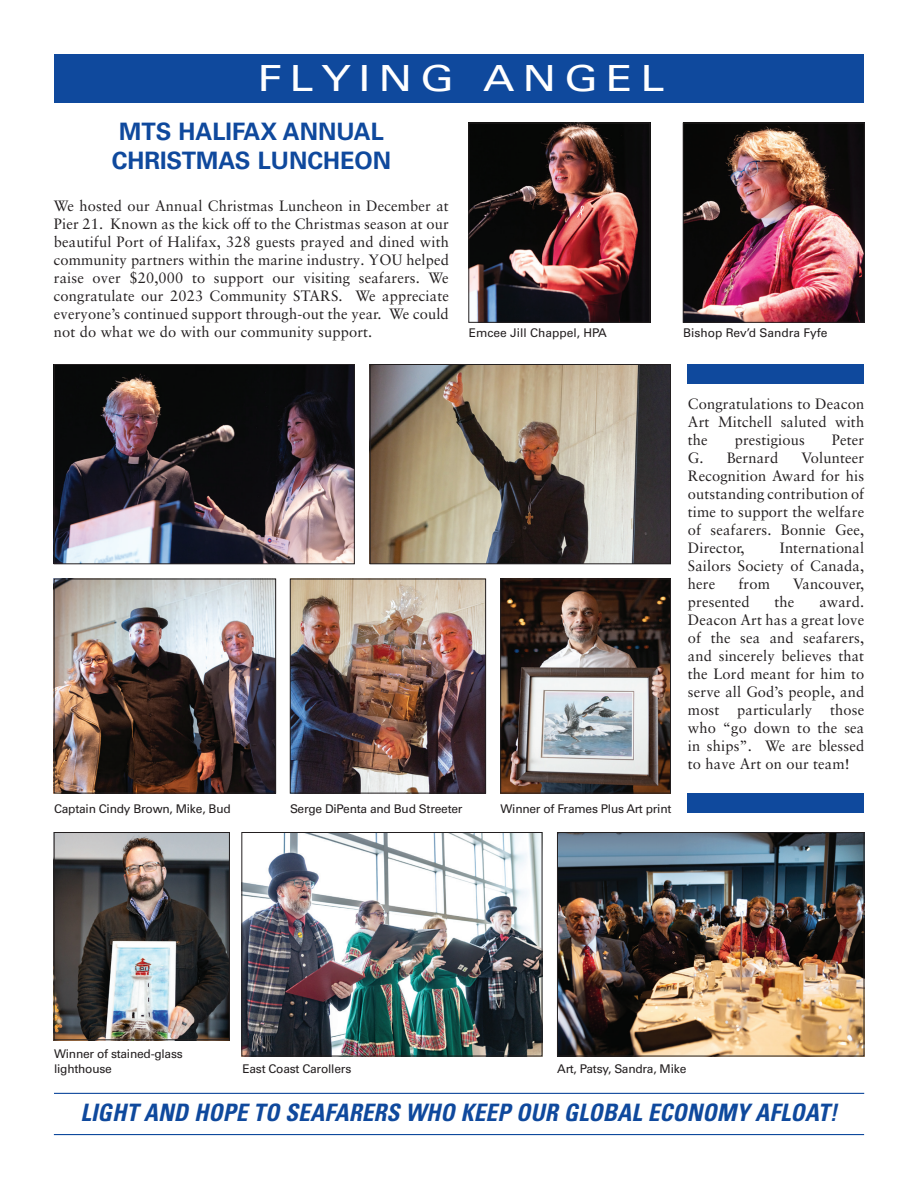
<style>
.page{position:relative;width:918px;height:1188px;background:#fff}
.page>*{position:absolute;margin:0;border:0;box-sizing:border-box;transform-origin:0 0}
.t1{font:36px "Univers LT Std";letter-spacing:.18em;color:#fff;scale:1.21 1}
.t2{font:italic 700 condensed 24px "Univers LT Std";letter-spacing:.005em;color:#0f499d}
.t3{font:700 24px/28.5px "Univers LT Std";color:#0f499d;text-align:center}
.t4{font:15px/18px "Sabon LT Pro";letter-spacing:.01em;color:#231f20;text-align:justify}
.t5{font:12px/15px "Univers LT Std";letter-spacing:-.02em;color:#231f20}
.t6{font:12px "Univers LT Std";color:#231f20}
</style>
<div class="page">
<div style="left:54px;top:54px;width:810px;height:48px;background:#0f499d"></div>
<hr style="left:54px;top:1093px;width:810px;height:1px;background:#0f499d">
<hr style="left:54px;top:1134px;width:810px;height:1px;background:#0f499d">
<img style="left:56px;top:834px;width:172px;height:204px">
<div style="left:54px;top:832px;width:176px;height:208px;border:1px solid #231f20"></div>
<img style="left:244px;top:834px;width:296px;height:220px">
<div style="left:242px;top:832px;width:300px;height:224px;border:1px solid #231f20"></div>
<img style="left:559px;top:834px;width:303px;height:220px">
<div style="left:557px;top:832px;width:307px;height:224px;border:1px solid #231f20"></div>
<img style="left:471px;top:125px;width:177px;height:196px">
<div style="left:469px;top:123px;width:181px;height:200px;border:1px solid #231f20"></div>
<img style="left:56px;top:366px;width:297px;height:196px">
<div style="left:54px;top:364px;width:301px;height:200px;border:1px solid #231f20"></div>
<img style="left:372px;top:366px;width:297px;height:196px">
<div style="left:370px;top:364px;width:301px;height:200px;border:1px solid #231f20"></div>
<img style="left:56px;top:581px;width:218px;height:210px">
<div style="left:54px;top:579px;width:222px;height:214px;border:1px solid #231f20"></div>
<img style="left:292px;top:581px;width:192px;height:210px">
<div style="left:290px;top:579px;width:196px;height:214px;border:1px solid #231f20"></div>
<img style="left:502px;top:581px;width:167px;height:210px">
<div style="left:500px;top:579px;width:171px;height:214px;border:1px solid #231f20"></div>
<img style="left:685px;top:125px;width:178px;height:196px">
<div style="left:683px;top:123px;width:182px;height:200px;border:1px solid #231f20"></div>
<div style="left:688px;top:364px;width:176px;height:20px;background:#0f499d"></div>
<div style="left:688px;top:793px;width:176px;height:20px;background:#0f499d"></div>
<h1 class="t1" style="left:257px;top:57px;width:338px">FLYING ANGEL</h1>
<h2 class="t3" style="left:112px;top:118px;width:281px">MTS HALIFAX ANNUAL<br>CHRISTMAS LUNCHEON</h2>
<p class="t4" style="left:54px;top:197px;width:397px">We hosted our Annual Christmas Luncheon in December at Pier 21. Known as the kick off to the Christmas season at our beautiful Port of Halifax, 328 guests prayed and dined with community partners within the marine industry. YOU helped raise over $20,000 to support our visiting seafarers. We congratulate our 2023 Community STARS. We appreciate everyone’s continued support through-out the year. We could not do what we do with our community support.</p>
<p class="t6" style="left:469px;top:326px;width:140px">Emcee Jill Chappel, HPA</p>
<p class="t6" style="left:683px;top:326px;width:146px">Bishop Rev’d Sandra Fyfe</p>
<p class="t5" style="left:54px;top:801px;width:178px">Captain Cindy Brown, Mike, Bud</p>
<p class="t5" style="left:290px;top:801px;width:174px">Serge DiPenta and Bud Streeter</p>
<p class="t5" style="left:500px;top:801px;width:173px">Winner of Frames Plus Art print</p>
<p class="t4" style="left:688px;top:394px;width:178px">Congratulations to Deacon Art Mitchell saluted with the</p>
<p class="t4" style="left:735px;top:430px;width:72px">prestigious</p>
<p class="t4" style="left:832px;top:430px;width:34px">Peter</p>
<p class="t4" style="left:688px;top:448px;width:92px">G. Bernard</p>
<p class="t4" style="left:688px;top:448px;width:178px;text-indent:113px">Volunteer Recognition Award for his outstanding contribution of time to support the welfare of seafarers. Bonnie Gee, Director,</p>
<p class="t4" style="left:688px;top:538px;width:178px;text-indent:92px">International Sailors Society of Canada, here</p>
<p class="t4" style="left:738px;top:574px;width:33px">from</p>
<p class="t4" style="left:793px;top:574px;width:73px">Vancouver,</p>
<p class="t4" style="left:688px;top:592px;width:63px">presented</p>
<p class="t4" style="left:775px;top:592px;width:21px">the</p>
<p class="t4" style="left:688px;top:592px;width:178px;text-indent:131px">award.<br>Deacon Art has a great love of the sea and seafarers, and sincerely believes that the Lord meant for him to serve all God’s people, and most particularly those who “go down to the sea in ships”. We are blessed to have Art on our team!</p>
<p class="t5" style="left:54px;top:1047px;width:130px">Winner of stained-glass lighthouse</p>
<p class="t5" style="left:242px;top:1062px;width:111px">East Coast Carollers</p>
<p class="t5" style="left:557px;top:1062px;width:131px">Art, Patsy, Sandra, Mike</p>
<h2 class="t2" style="left:81px;top:1098px;width:758px">LIGHT AND HOPE TO SEAFARERS WHO KEEP OUR GLOBAL ECONOMY AFLOAT!</h2>
</div>
